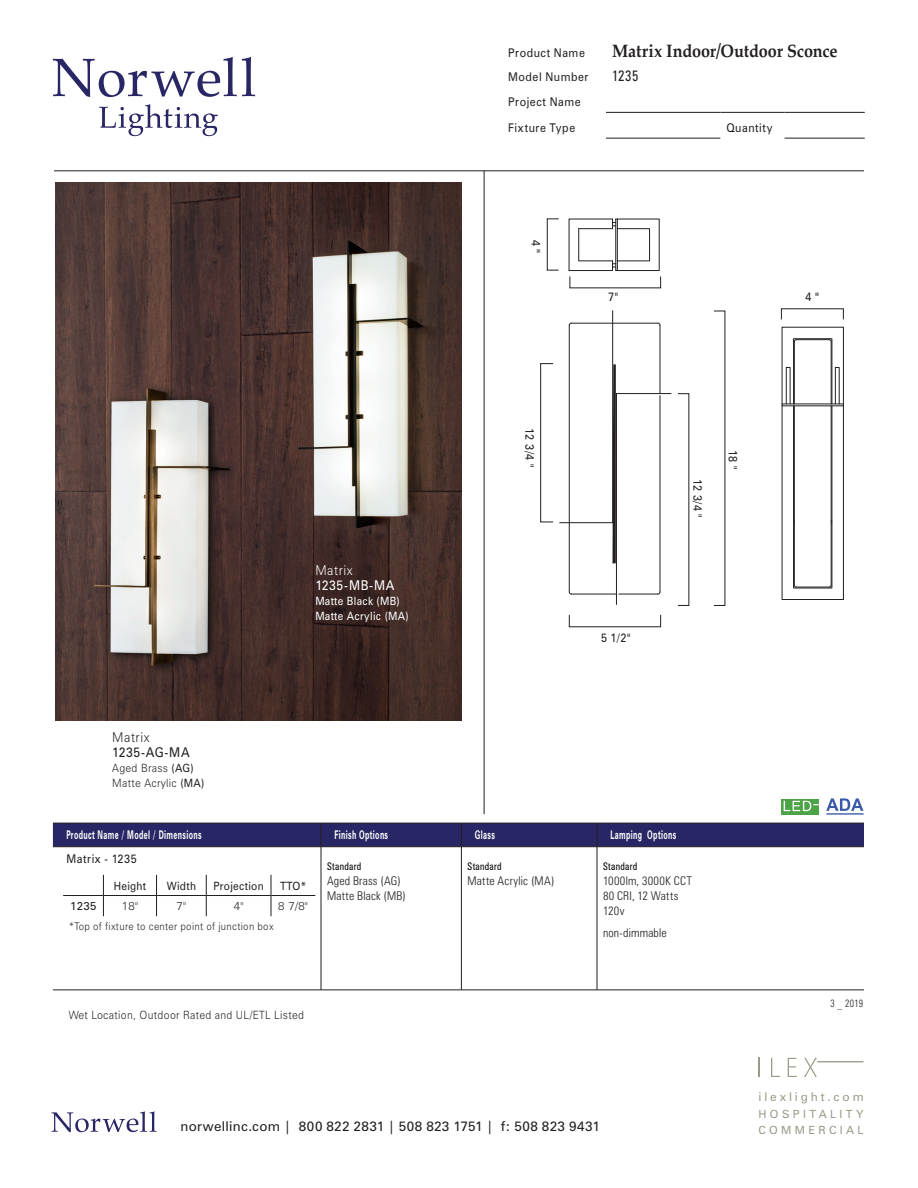
<style>
.page{position:relative;width:918px;height:1188px;background:#fff}
.page>*{position:absolute;margin:0;border:0;box-sizing:border-box;transform-origin:0 0}
.t1{font:700 18px "Palatino";letter-spacing:-.005em;color:#231f20;scale:.9 1}
.t2{font:condensed 15px "Zurich BT";color:#231f20;scale:.9 1}
.t3{font:13.5px "Zurich BT";letter-spacing:.025em;color:#231f20}
.t4{font:13.5px "Zurich BT";letter-spacing:.05em;color:#fff;scale:.9 1}
.t5{font:13.5px "Zurich BT";letter-spacing:.025em;color:#231f20;scale:.9 1}
.t6{font:300 13.5px "Zurich BT";letter-spacing:.05em;color:#fff;scale:.9 1}
.t7{font:300 13.5px "Zurich BT";letter-spacing:.05em;color:#231f20;scale:.9 1}
.t8{font:12px/25.8px "Zurich BT";letter-spacing:.05em;color:#231f20;scale:.9 1}
.t9{font:300 condensed 12px/15px "Zurich BT";letter-spacing:.015em;color:#231f20}
.t10{font:700 12px "Zurich BT";letter-spacing:.05em;color:#fff;scale:.6 1}
.t11{font:12px "Zurich BT";letter-spacing:.24em;color:#9b9a88}
.t12{font:300 11.4px/15px "Zurich BT";letter-spacing:.03em;color:#231f20;scale:.9 1}
.t13{font:11.4px/15px "Zurich BT";letter-spacing:.03em;color:#fff;scale:.9 1}
.t14{font:11.4px "Zurich BT";letter-spacing:.03em;color:#231f20;scale:.9 1}
.t15{font:300 11.4px "Zurich BT";letter-spacing:.03em;color:#231f20}
.t16{font:11.4px "Zurich BT";letter-spacing:.03em;color:#231f20}
.t17{font:11.25px "Zurich BT";letter-spacing:.295em;color:#9b9a88}
.t18{font:300 10.5px "Zurich BT";letter-spacing:.03em;color:#231f20;scale:.9 1}
.t19{font:condensed 10.5px "Zurich BT";letter-spacing:.03em;color:#040503;scale:.9 1}
.t20{font:300 condensed 10.5px "Zurich BT";color:#231f20;scale:.9 1}
.s1{font-weight:400}
</style>
<div class="page">
<hr style="left:54px;top:171px;width:810px;height:1px;background:#231f20">
<svg style="left:53px;top:57px;width:202px;height:40px"></svg>
<svg style="left:99px;top:104px;width:119px;height:32px"></svg>
<svg style="left:759px;top:1058px;width:1px;height:19px"></svg>
<svg style="left:771px;top:1058px;width:9px;height:19px"></svg>
<svg style="left:788px;top:1058px;width:9px;height:19px"></svg>
<svg style="left:804px;top:1058px;width:60px;height:19px"></svg>
<svg style="left:52px;top:1111px;width:105px;height:21px"></svg>
<img style="left:55px;top:183px;width:406px;height:537px">
<div style="left:53px;top:823px;width:811px;height:23px;background:#292665"></div>
<hr style="left:321px;top:823px;width:140px;height:1px;background:#231f20">
<hr style="left:597px;top:823px;width:267px;height:1px;background:#231f20">
<hr style="left:53px;top:846px;width:268px;height:1px;background:#231f20">
<hr style="left:53px;top:990px;width:268px;height:1px;background:#231f20">
<hr style="left:461px;top:847px;width:1px;height:143px;background:#231f20">
<hr style="left:461px;top:846px;width:136px;height:1px;background:#231f20">
<hr style="left:461px;top:990px;width:136px;height:1px;background:#231f20">
<hr style="left:321px;top:847px;width:1px;height:143px;background:#231f20">
<hr style="left:597px;top:847px;width:1px;height:143px;background:#231f20">
<hr style="left:321px;top:846px;width:140px;height:1px;background:#231f20">
<hr style="left:321px;top:990px;width:140px;height:1px;background:#231f20">
<hr style="left:597px;top:846px;width:267px;height:1px;background:#231f20">
<hr style="left:597px;top:990px;width:267px;height:1px;background:#231f20">
<hr style="left:484px;top:171px;width:1px;height:643px;background:#231f20">
<hr style="left:606px;top:138px;width:114px;height:1px;background:#231f20">
<hr style="left:785px;top:138px;width:80px;height:1px;background:#231f20">
<hr style="left:606px;top:112px;width:114px;height:1px;background:#231f20">
<hr style="left:720px;top:112px;width:65px;height:1px;background:#231f20">
<hr style="left:785px;top:112px;width:80px;height:1px;background:#231f20">
<hr style="left:63px;top:895px;width:40px;height:1px;background:#231f20">
<hr style="left:103px;top:895px;width:54px;height:1px;background:#231f20">
<hr style="left:157px;top:895px;width:49px;height:1px;background:#231f20">
<svg style="left:156px;top:875px;width:1px;height:41px"></svg>
<hr style="left:206px;top:895px;width:65px;height:1px;background:#231f20">
<svg style="left:206px;top:875px;width:1px;height:41px"></svg>
<hr style="left:271px;top:895px;width:44px;height:1px;background:#231f20">
<svg style="left:103px;top:875px;width:1px;height:41px"></svg>
<svg style="left:271px;top:875px;width:1px;height:41px"></svg>
<svg style="left:782px;top:799px;width:37px;height:16px"></svg>
<svg style="left:784px;top:801px;width:35px;height:10px"></svg>
<svg style="left:826px;top:798px;width:37px;height:13px"></svg>
<hr style="left:826px;top:813px;width:38px;height:2px;background:#375ba9">
<svg style="left:559px;top:310px;width:113px;height:295px"></svg>
<svg style="left:568px;top:218px;width:92px;height:53px"></svg>
<div style="left:547px;top:219px;width:12px;height:51px;border:1px solid #231f20"></div>
<div style="left:793px;top:338px;width:39px;height:66px;border:1px solid #231f20"></div>
<div style="left:782px;top:327px;width:62px;height:77px;border:1px solid #231f20"></div>
<hr style="left:794px;top:342px;width:1px;height:62px;background:#231f20">
<hr style="left:796px;top:339px;width:33px;height:1px;background:#231f20">
<svg style="left:781px;top:403px;width:63px;height:197px"></svg>
<hr style="left:831px;top:406px;width:1px;height:179px;background:#231f20">
<hr style="left:831px;top:342px;width:1px;height:62px;background:#231f20">
<hr style="left:796px;top:587px;width:33px;height:1px;background:#231f20">
<svg style="left:828px;top:339px;width:4px;height:4px"></svg>
<div style="left:786px;top:367px;width:5px;height:37px;border:1px solid #231f20"></div>
<div style="left:835px;top:367px;width:5px;height:37px;border:1px solid #231f20"></div>
<div style="left:540px;top:363px;width:13px;height:159px;border:1px solid #231f20"></div>
<p class="t8" style="left:508px;top:39px;width:87px">Product Name</p>
<h1 class="t1" style="left:612px;top:35px;width:252px">Matrix Indoor/Outdoor Sconce</h1>
<p class="t8" style="left:508px;top:63px;width:91px">Model Number</p>
<p class="t2" style="left:612px;top:66px;width:31px">1235</p>
<p class="t8" style="left:508px;top:89px;width:82px">Project Name<br>Fixture Type</p>
<p class="t8" style="left:726px;top:115px;width:53px">Quantity</p>
<p class="t8" style="left:549px;top:240px;width:17px;rotate:90deg">4 "</p>
<p class="t8" style="left:608px;top:284px;width:13px">7"</p>
<p class="t8" style="left:806px;top:284px;width:17px">4 "</p>
<p class="t6" style="left:315px;top:562px;width:43px">Matrix</p>
<p class="t4" style="left:315px;top:577px;width:89px">1235-MB-MA</p>
<p class="t13" style="left:315px;top:594px;width:105px">Matte Black (MB)<br>Matte Acrylic (MA)</p>
<p class="t8" style="left:543px;top:428px;width:44px;rotate:90deg">12 3/4 "</p>
<p class="t8" style="left:601px;top:625px;width:34px">5 1/2"</p>
<p class="t8" style="left:711px;top:479px;width:44px;rotate:90deg">12 3/4 "</p>
<p class="t8" style="left:746px;top:450px;width:23px;rotate:90deg">18 "</p>
<p class="t7" style="left:112px;top:729px;width:43px">Matrix</p>
<p class="t5" style="left:112px;top:744px;width:87px">1235-AG-MA</p>
<p class="t12" style="left:112px;top:760px;width:104px">Aged Brass <span class="s1">(AG)<br></span>Matte Acrylic <span class="s1">(MA)</span></p>
<p class="t10" style="left:66px;top:827px;width:227px">Product Name / Model / Dimensions</p>
<p class="t10" style="left:334px;top:827px;width:91px">Finish Options</p>
<p class="t10" style="left:475px;top:827px;width:35px">Glass</p>
<p class="t10" style="left:610px;top:827px;width:111px">Lamping Options</p>
<p class="t8" style="left:66px;top:846px;width:80px">Matrix - 1235</p>
<p class="t19" style="left:327px;top:860px;width:39px">Standard</p>
<p class="t9" style="left:327px;top:873px;width:80px">Aged Brass (AG)<br>Matte Black (MB)</p>
<p class="t19" style="left:467px;top:860px;width:39px">Standard</p>
<p class="t9" style="left:467px;top:873px;width:88px">Matte Acrylic (MA)</p>
<p class="t19" style="left:603px;top:860px;width:39px">Standard</p>
<p class="t9" style="left:603px;top:873px;width:90px">1000lm, 3000K CCT<br>80 CRI, 12 Watts<br>120v</p>
<p class="t9" style="left:603px;top:925px;width:65px">non-dimmable</p>
<p class="t14" style="left:114px;top:879px;width:38px">Height</p>
<p class="t14" style="left:167px;top:879px;width:34px">Width</p>
<p class="t14" style="left:214px;top:879px;width:57px">Projection</p>
<p class="t14" style="left:280px;top:879px;width:30px">TTO*</p>
<p class="t16" style="left:70px;top:899px;width:28px">1235</p>
<p class="t15" style="left:122px;top:899px;width:18px">18"</p>
<p class="t15" style="left:177px;top:899px;width:11px">7"</p>
<p class="t15" style="left:234px;top:899px;width:11px">4"</p>
<p class="t15" style="left:278px;top:899px;width:31px">8 7/8"</p>
<p class="t18" style="left:69px;top:920px;width:229px">*Top of fixture to center point of junction box</p>
<p class="t12" style="left:69px;top:1008px;width:263px">Wet Location, Outdoor Rated and UL/ETL Listed</p>
<p class="t20" style="left:830px;top:997px;width:38px">3 _ 2019</p>
<p class="t11" style="left:759px;top:1090px;width:107px">ilexlight.com</p>
<p class="t17" style="left:759px;top:1107px;width:107px">HOSPITALITY</p>
<p class="t3" style="left:181px;top:1118px;width:421px">norwellinc.com | 800 822 2831 | 508 823 1751 | f: 508 823 9431</p>
<p class="t17" style="left:759px;top:1124px;width:107px">COMMERCIAL</p>
</div>
